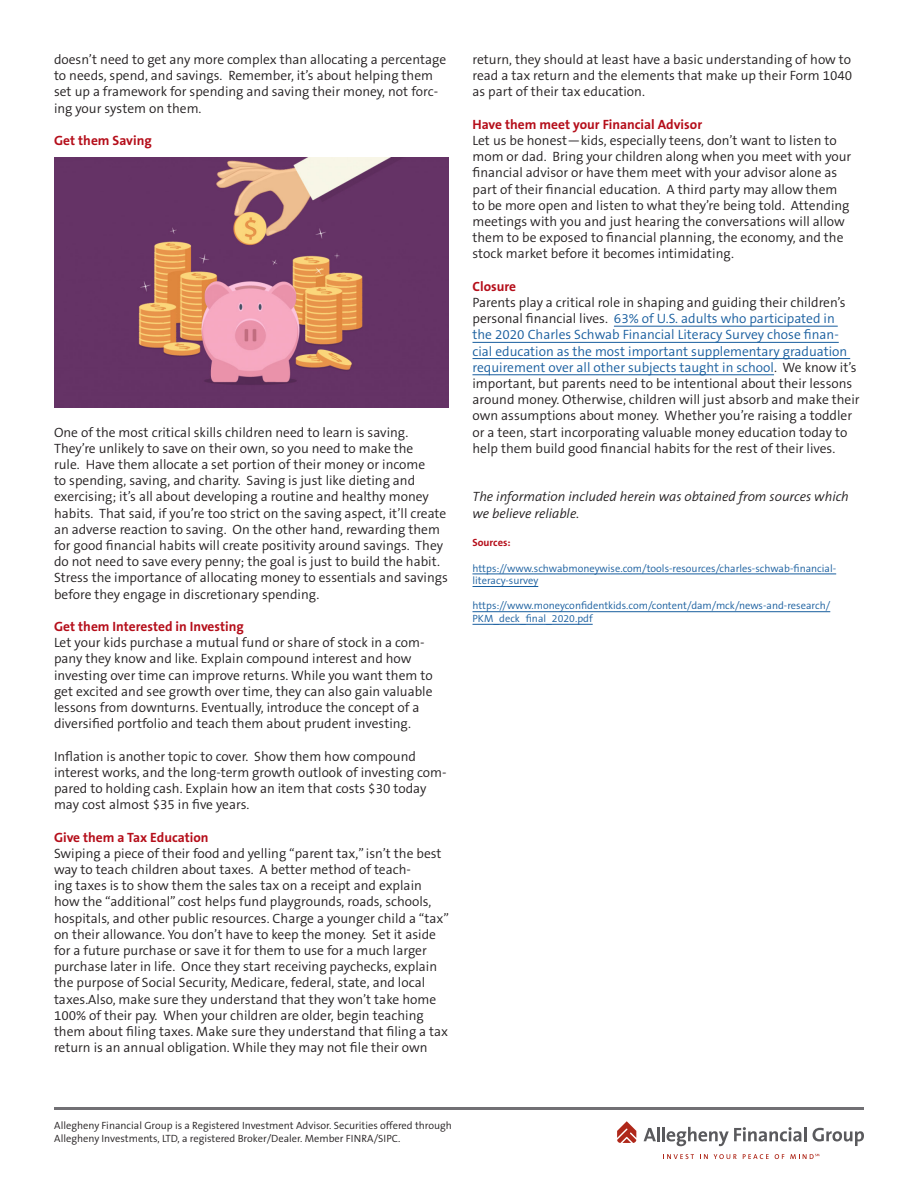
<style>
.page{position:relative;width:918px;height:1188px;background:#fff}
.page>*{position:absolute;margin:0;border:0;box-sizing:border-box;transform-origin:0 0}
.t1{font:300 13.5px/16.2px "The Sans B4";color:#231f20}
.t2{font:700 13.5px "The Sans B7";color:#b50e1a}
.t3{font:italic 300 13.5px/16.2px "The Sans B4";color:#231f20}
.t4{font:300 10.5px/12.6px "The Sans B4";color:#175d9e}
.t5{font:300 10.5px/12.6px "The Sans B4";color:#231f20}
.t6{font:700 10.5px "The Sans B7";color:#b50e1a}
.s1{color:#175d9e}
</style>
<div class="page">
<hr style="left:54px;top:1107px;width:810px;height:3px;background:#717074">
<svg style="left:644px;top:1128px;width:12px;height:13px"></svg>
<hr style="left:657px;top:1127px;width:3px;height:14px;background:#5a5a5d">
<hr style="left:662px;top:1127px;width:3px;height:14px;background:#5a5a5d">
<svg style="left:667px;top:1127px;width:134px;height:19px"></svg>
<hr style="left:804px;top:1127px;width:3px;height:14px;background:#5a5a5d">
<svg style="left:813px;top:1128px;width:51px;height:18px"></svg>
<svg style="left:617px;top:1121px;width:19px;height:22px"></svg>
<svg style="left:663px;top:1154px;width:31px;height:5px"></svg>
<svg style="left:700px;top:1154px;width:8px;height:5px"></svg>
<svg style="left:714px;top:1154px;width:23px;height:5px"></svg>
<svg style="left:743px;top:1154px;width:26px;height:5px"></svg>
<svg style="left:775px;top:1154px;width:9px;height:5px"></svg>
<svg style="left:790px;top:1154px;width:29px;height:5px"></svg>
<img style="left:54px;top:158px;width:394px;height:249px">
<hr style="left:614px;top:326px;width:224px;height:1px;background:#175d9e">
<hr style="left:472px;top:342px;width:367px;height:1px;background:#175d9e">
<hr style="left:472px;top:358px;width:378px;height:1px;background:#175d9e">
<hr style="left:472px;top:374px;width:302px;height:1px;background:#175d9e">
<hr style="left:472px;top:574px;width:364px;height:1px;background:#175d9e">
<hr style="left:472px;top:586px;width:66px;height:1px;background:#175d9e">
<hr style="left:472px;top:611px;width:358px;height:1px;background:#175d9e">
<hr style="left:472px;top:624px;width:121px;height:1px;background:#175d9e">
<p class="t1" style="left:54px;top:52px;width:394px">doesn’t need to get any more complex than allocating a percentage to needs, spend, and savings. Remember, it’s about helping them set up a framework for spending and saving their money, not forc&shy;ing your system on them.</p>
<p class="t2" style="left:54px;top:133px;width:99px">Get them Saving</p>
<p class="t1" style="left:54px;top:424px;width:395px">One of the most critical skills children need to learn is saving.<br>They’re unlikely to save on their own, so you need to make the<br>rule. Have them allocate a set portion of their money or income<br>to spending, saving, and charity. Saving is just like dieting and exercising; it’s all about developing a routine and healthy money habits. That said, if you’re too strict on the saving aspect, it’ll create an adverse reaction to saving. On the other hand, rewarding them for good financial habits will create positivity around savings. They do not need to save every penny; the goal is just to build the habit.<br>Stress the importance of allocating money to essentials and savings before they engage in discretionary spending.</p>
<p class="t2" style="left:54px;top:619px;width:191px">Get them Interested in Investing</p>
<p class="t1" style="left:54px;top:635px;width:380px">Let your kids purchase a mutual fund or share of stock in a com&shy;pany they know and like. Explain compound interest and how investing over time can improve returns. While you want them to get excited and see growth over time, they can also gain valuable lessons from downturns. Eventually, introduce the concept of a diversified portfolio and teach them about prudent investing.</p>
<p class="t1" style="left:54px;top:748px;width:394px">Inflation is another topic to cover. Show them how compound interest works, and the long-term growth outlook of investing com&shy;pared to holding cash. Explain how an item that costs $30 today may cost almost $35 in five years.</p>
<p class="t2" style="left:54px;top:830px;width:156px">Give them a Tax Education</p>
<p class="t1" style="left:54px;top:846px;width:397px">Swiping a piece of their food and yelling “parent tax,” isn’t the best way to teach children about taxes. A better method of teach-<br>ing taxes is to show them the sales tax on a receipt and explain how the “additional” cost helps fund playgrounds, roads, schools, hospitals, and other public resources. Charge a younger child a “tax” on their allowance. You don’t have to keep the money. Set it aside for a future purchase or save it for them to use for a much larger purchase later in life. Once they start receiving paychecks, explain the purpose of Social Security, Medicare, federal, state, and local taxes.Also, make sure they understand that they won’t take home 100% of their pay. When your children are older, begin teaching them about filing taxes. Make sure they understand that filing a tax return is an annual obligation. While they may not file their own</p>
<p class="t1" style="left:472px;top:52px;width:381px;text-align:justify">return, they should at least have a basic understanding of how to read a tax return and the elements that make up their Form 1040 as part of their tax education.</p>
<p class="t2" style="left:472px;top:117px;width:231px">Have them meet your Financial Advisor</p>
<p class="t1" style="left:472px;top:133px;width:380px">Let us be honest—kids, especially teens, don’t want to listen to mom or dad. Bring your children along when you meet with your financial advisor or have them meet with your advisor alone as part of their financial education. A third party may allow them to be more open and listen to what they’re being told. Attending meetings with you and just hearing the conversations will allow them to be exposed to financial planning, the economy, and the stock market before it becomes intimidating.</p>
<p class="t2" style="left:472px;top:279px;width:45px">Closure</p>
<p class="t1" style="left:472px;top:295px;width:389px">Parents play a critical role in shaping and guiding their children’s personal financial lives. <span class="s1">63% of U.S. adults who participated in<br>the 2020 Charles Schwab Financial Literacy Survey chose finan&shy;cial education as the most important supplementary graduation requirement over all other subjects taught in school</span>. We know it’s important, but parents need to be intentional about their lessons around money. Otherwise, children will just absorb and make their own assumptions about money. Whether you’re raising a toddler or a teen, start incorporating valuable money education today to help them build good financial habits for the rest of their lives.</p>
<p class="t3" style="left:472px;top:489px;width:378px">The information included herein was obtained from sources which we believe reliable.</p>
<p class="t6" style="left:472px;top:537px;width:40px">Sources:</p>
<p class="t4" style="left:472px;top:562px;width:365px">https://www.schwabmoneywise.com/tools-resources/charles-schwab-financial&shy;literacy-survey</p>
<p class="t4" style="left:472px;top:600px;width:359px">https://www.moneyconfidentkids.com/content/dam/mck/news-and-research/<br>PKM_deck_final_2020.pdf</p>
<p class="t5" style="left:54px;top:1120px;width:399px">Allegheny Financial Group is a Registered Investment Advisor. Securities offered through<br>Allegheny Investments, LTD, a registered Broker/Dealer. Member FINRA/SIPC.</p>
</div>
